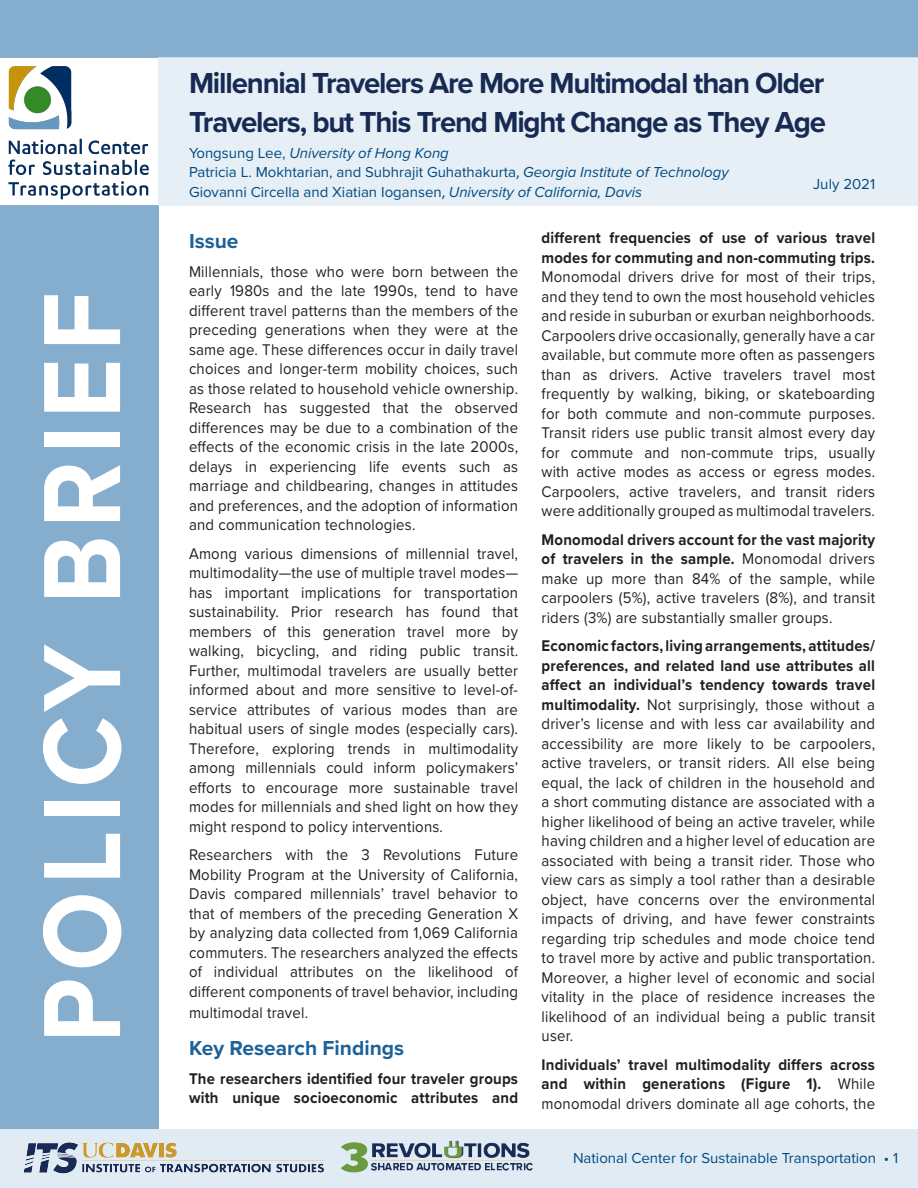
<style>
.page{position:relative;width:918px;height:1188px;background:#fff}
.page>*{position:absolute;margin:0;border:0;box-sizing:border-box;transform-origin:0 0}
.t1{font:700 113.85px "Proxima Nova";letter-spacing:.07em;color:#fff;scale:.91 1}
.t2{font:700 30px/39px "Proxima Nova";letter-spacing:-.04em;color:#172a53}
.t3{font:700 21px "Proxima Nova";color:#1c6299}
.t4{font:16.05px/19.5px "Proxima Nova";letter-spacing:.015em;color:#231f20;text-align:justify;scale:.93 1}
.t5{font:700 16.05px/19.5px "Proxima Nova";letter-spacing:.015em;color:#231f20;scale:.93 1}
.t6{font:15px "Proxima Nova";color:#004b84}
.t7{font:italic 15px "Proxima Nova";color:#004b84}
.s1{font-style:normal}
.s2{font-family:"Calibri"}
.s3{font-style:italic}
.s4{font-weight:700}
.s5{font-weight:400}
</style>
<div class="page">
<div style="left:0;top:205px;width:158px;height:924px;background:#85adce"></div>
<div style="left:0;top:0;width:918px;height:57px;background:#85adce"></div>
<div style="left:0;top:1129px;width:918px;height:59px;background:#e0ebf3"></div>
<div style="left:158px;top:57px;width:760px;height:148px;background:#e0ebf3"></div>
<img style="left:24px;top:1142px;width:298px;height:32px">
<img style="left:9px;top:67px;width:139px;height:132px">
<img style="left:322px;top:1140px;width:211px;height:33px">
<p class="t1" style="left:-3px;top:1043px;width:827px;rotate:-90deg">POLICY BRIEF</p>
<p class="t2" style="left:189px;top:63px;width:638px">Millennial Travelers Are More Multimodal than Older<br>Travelers, but This Trend Might Change as They Age</p>
<p class="t7" style="left:189px;top:141px;width:261px"><span class="s1">Yongsung Lee,</span> University of Hong Kong</p>
<p class="t6" style="left:189px;top:161px;width:541px">Patricia L. Mokhtarian, and Subhrajit Guhathakurta<span class="s2">,</span> <span class="s3">Georgia Institute of Technology</span></p>
<p class="t6" style="left:189px;top:180px;width:455px">Giovanni Circella and Xiatian Iogansen<span class="s2">,</span> <span class="s3">University of California, Davis</span></p>
<p class="t6" style="left:813px;top:173px;width:64px">July 2021</p>
<p class="t3" style="left:189px;top:226px;width:51px">Issue</p>
<p class="t4" style="left:189px;top:261px;width:355px">Millennials, those who were born between the early 1980s and the late 1990s, tend to have different travel patterns than the members of the preceding generations when they were at the same age. These differences occur in daily travel choices and longer-term mobility choices, such as those related to household vehicle ownership.<br>Research has suggested that the observed differences may be due to a combination of the effects of the economic crisis in the late 2000s, delays in experiencing life events such as marriage and childbearing, changes in attitudes and preferences, and the adoption of information and communication technologies.</p>
<p class="t4" style="left:189px;top:543px;width:355px">Among various dimensions of millennial travel, multimodality—the use of multiple travel modes— has important implications for transportation sustainability. Prior research has found that members of this generation travel more by walking, bicycling, and riding public transit.<br>Further, multimodal travelers are usually better informed about and more sensitive to level-of&shy;service attributes of various modes than are habitual users of single modes (especially cars).<br>Therefore, exploring trends in multimodality among millennials could inform policymakers’ efforts to encourage more sustainable travel modes for millennials and shed light on how they might respond to policy interventions.</p>
<p class="t4" style="left:189px;top:844px;width:355px">Researchers with the 3 Revolutions Future Mobility Program at the University of California, Davis compared millennials’ travel behavior to that of members of the preceding Generation X by analyzing data collected from 1,069 California commuters. The researchers analyzed the effects of individual attributes on the likelihood of different components of travel behavior, including</p>
<p class="t4" style="left:189px;top:1002px;width:130px">multimodal travel.</p>
<p class="t3" style="left:189px;top:1033px;width:217px">Key Research Findings</p>
<p class="t5" style="left:189px;top:1068px;width:355px">The researchers identified four traveler groups with unique socioeconomic attributes and</p>
<p class="t4" style="left:542px;top:227px;width:360px"><span class="s4">different frequencies of use of various travel modes for commuting and non-commuting trips.<br></span>Monomodal drivers drive for most of their trips, and they tend to own the most household vehicles and reside in suburban or exurban neighborhoods.<br>Carpoolers drive occasionally, generally have a car available, but commute more often as passengers than as drivers. Active travelers travel most frequently by walking, biking, or skateboarding for both commute and non-commute purposes.<br>Transit riders use public transit almost every day for commute and non-commute trips, usually with active modes as access or egress modes.<br>Carpoolers, active travelers, and transit riders were additionally grouped as multimodal travelers.</p>
<p class="t4" style="left:542px;top:529px;width:360px"><span class="s4">Monomodal drivers account for the vast majority of travelers in the sample.</span> Monomodal drivers make up more than 84% of the sample, while carpoolers (5%), active travelers (8%), and transit riders (3%) are substantially smaller groups.</p>
<p class="t4" style="left:542px;top:635px;width:360px"><span class="s4">Economic factors, living arrangements, attitudes/ preferences, and related land use attributes all affect an individual’s tendency towards travel multimodality.</span> Not surprisingly, those without a driver’s license and with less car availability and accessibility are more likely to be carpoolers, active travelers, or transit riders. All else being equal, the lack of children in the household and a short commuting distance are associated with a higher likelihood of being an active traveler, while having children and a higher level of education are associated with being a transit rider. Those who view cars as simply a tool rather than a desirable object, have concerns over the environmental impacts of driving, and have fewer constraints regarding trip schedules and mode choice tend to travel more by active and public transportation.<br>Moreover, a higher level of economic and social vitality in the place of residence increases the likelihood of an individual being a public transit user.</p>
<p class="t5" style="left:542px;top:1054px;width:360px;text-align:justify">Individuals’ travel multimodality differs across and within generations (Figure 1). <span class="s5">While monomodal drivers dominate all age cohorts, the</span></p>
<p class="t6" style="left:573px;top:1147px;width:327px">National Center for Sustainable Transportation • 1</p>
</div>
